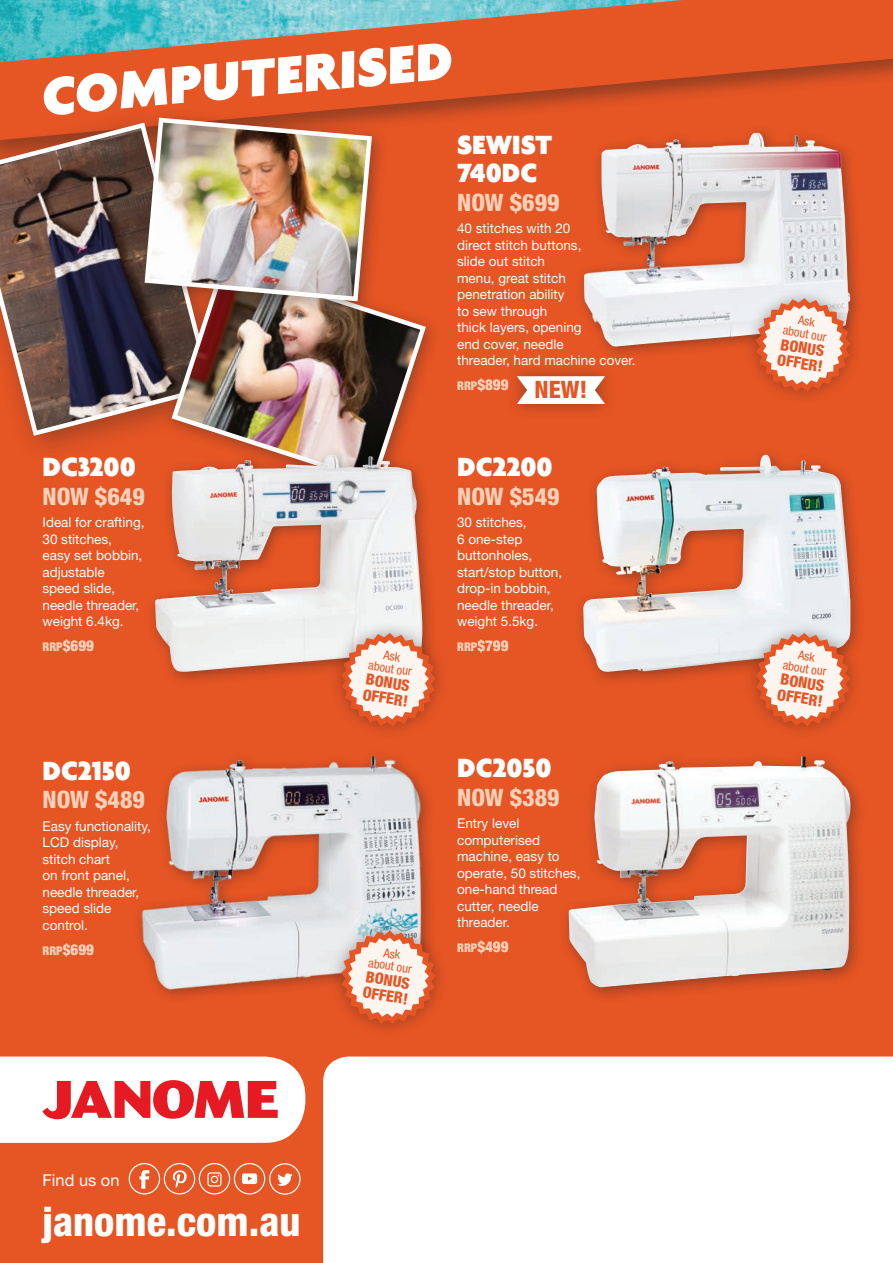
<style>
.page{position:relative;width:893px;height:1263px;background:#e65524}
.page>*{position:absolute;margin:0;border:0;box-sizing:border-box;transform-origin:0 0}
.t1{font:900 57px "Agenda";color:#fff}
.t2{font:800 condensed 40.5px "Helvetica Neue";color:#fff}
.t3{font:900 28.5px/28.5px "Agenda";color:#fff}
.t4{font:800 condensed 24px "Helvetica Neue";color:#f9d0b8}
.t5{font:800 condensed 24px "Helvetica Neue";color:#e65524}
.body_copy{font:16.5px "Helvetica Neue";color:#fff}
.t6{font:800 condensed 15.6px/15.6px "Helvetica Neue";color:#e65524}
.body_copy-2{font:900 condensed 15px "Helvetica Neue";color:#f9d0b8}
.body_copy-3{font:13.5px/16.5px "Helvetica Neue";color:#fff}
.t7{font:condensed 12.45px/12.5px "Helvetica Neue";color:#e65524;text-align:center}
.s1{font-size:12px}
</style>
<div class="page">
<div style="left:558px;top:747px;width:308px;height:256px;background:#231f20;opacity:.4"></div>
<img style="left:569px;top:757px;width:280px;height:230px">
<div style="left:574px;top:446px;width:291px;height:240px;background:#231f20;opacity:.4"></div>
<img style="left:583px;top:455px;width:267px;height:218px">
<div style="left:133px;top:747px;width:302px;height:256px;background:#231f20;opacity:.4"></div>
<img style="left:141px;top:756px;width:281px;height:236px">
<div style="left:323px;top:1056px;width:570px;height:207px;background:#fff"></div>
<svg style="left:0;top:1056px;width:305px;height:87px;background:#f8c8c9"></svg>
<svg style="left:129px;top:1163px;width:172px;height:32px"></svg>
<svg style="left:0;top:0;width:893px;height:122px"></svg>
<div style="left:575px;top:124px;width:289px;height:236px;background:#231f20;opacity:.4"></div>
<img style="left:584px;top:133px;width:173px;height:180px">
<div style="left:505px;top:362px;width:112px;height:56px;background:#231f20;opacity:.4"></div>
<svg style="left:517px;top:376px;width:88px;height:28px;background:#f8e9e4"></svg>
<div style="left:743px;top:285px;width:120px;height:119px;background:#231f20;opacity:.4"></div>
<svg style="left:756px;top:298px;width:94px;height:94px"></svg>
<div style="left:743px;top:620px;width:120px;height:119px;background:#231f20;opacity:.4"></div>
<svg style="left:756px;top:633px;width:94px;height:93px"></svg>
<div style="left:328px;top:918px;width:120px;height:118px;background:#231f20;opacity:.4"></div>
<svg style="left:341px;top:930px;width:95px;height:94px"></svg>
<div style="left:0;top:105px;width:241px;height:359px;background:#231f20;opacity:.4"></div>
<svg style="left:0;top:120px;width:162px;height:319px;background:#73504a"></svg>
<div style="left:162px;top:251px;width:280px;height:249px;background:#231f20;opacity:.4"></div>
<img style="left:169px;top:258px;width:260px;height:188px">
<div style="left:134px;top:107px;width:254px;height:210px;background:#231f20;opacity:.4"></div>
<img style="left:142px;top:115px;width:232px;height:189px">
<div style="left:146px;top:446px;width:291px;height:240px;background:#231f20;opacity:.4"></div>
<img style="left:172px;top:456px;width:155px;height:127px">
<div style="left:328px;top:620px;width:120px;height:119px;background:#231f20;opacity:.4"></div>
<svg style="left:341px;top:633px;width:95px;height:93px"></svg>
<p class="t1" style="left:37px;top:62px;width:414px;rotate:-5deg">COMPUTERISED</p>
<p class="t3" style="left:43px;top:452px;width:95px">DC3200</p>
<p class="t4" style="left:43px;top:481px;width:104px">NOW $649</p>
<p class="body_copy-3" style="left:43px;top:514px;width:103px">Ideal for crafting,<br>30 stitches,<br>easy set bobbin, adjustable speed slide, needle threader, weight 6.4kg.</p>
<p class="body_copy-2" style="left:43px;top:637px;width:53px"><span class="s1">RRP</span>$699</p>
<p class="t3" style="left:43px;top:755px;width:90px">DC2150</p>
<p class="t4" style="left:43px;top:785px;width:104px">NOW $489</p>
<p class="body_copy-3" style="left:43px;top:817px;width:110px">Easy functionality,<br>LCD display, stitch chart<br>on front panel, needle threader, speed slide control.</p>
<p class="body_copy-2" style="left:43px;top:940px;width:53px"><span class="s1">RRP</span>$699</p>
<p class="t7" style="left:371px;top:646px;width:45px;rotate:9deg">Ask about our</p>
<p class="t6" style="left:367px;top:671px;width:47px;rotate:9deg">BONUS<br>OFFER!</p>
<p class="t7" style="left:371px;top:944px;width:45px;rotate:9deg">Ask about our</p>
<p class="t6" style="left:367px;top:968px;width:47px;rotate:9deg">BONUS<br>OFFER!</p>
<p class="t3" style="left:457px;top:130px;width:97px">SEWIST<br>740DC</p>
<p class="t4" style="left:457px;top:188px;width:104px">NOW $699</p>
<p class="body_copy-3" style="left:457px;top:220px;width:180px">40 stitches with 20<br>direct stitch buttons,<br>slide out stitch<br>menu, great stitch penetration ability<br>to sew through<br>thick layers, opening<br>end cover, needle<br>threader, hard machine cover.</p>
<p class="body_copy-2" style="left:457px;top:376px;width:53px"><span class="s1">RRP</span>$899</p>
<p class="t5" style="left:534px;top:375px;width:54px">NEW!</p>
<p class="t3" style="left:457px;top:452px;width:97px">DC2200</p>
<p class="t4" style="left:457px;top:481px;width:104px">NOW $549</p>
<p class="body_copy-3" style="left:457px;top:514px;width:107px">30 stitches,<br>6 one-step buttonholes, start/stop button, drop-in bobbin, needle threader, weight 5.5kg.</p>
<p class="body_copy-2" style="left:457px;top:637px;width:53px"><span class="s1">RRP</span>$799</p>
<p class="t3" style="left:457px;top:753px;width:96px">DC2050</p>
<p class="t4" style="left:457px;top:783px;width:104px">NOW $389</p>
<p class="body_copy-3" style="left:457px;top:815px;width:125px">Entry level computerised machine, easy to operate, 50 stitches, one-hand thread cutter, needle threader.</p>
<p class="body_copy-2" style="left:457px;top:938px;width:53px"><span class="s1">RRP</span>$499</p>
<p class="body_copy" style="left:43px;top:1170px;width:78px">Find us on</p>
<p class="t2" style="left:43px;top:1196px;width:260px">janome.com.au</p>
<p class="t7" style="left:786px;top:311px;width:45px;rotate:9deg">Ask about our</p>
<p class="t6" style="left:781px;top:336px;width:47px;rotate:9deg">BONUS<br>OFFER!</p>
<p class="t7" style="left:786px;top:646px;width:45px;rotate:9deg">Ask about our</p>
<p class="t6" style="left:781px;top:671px;width:47px;rotate:9deg">BONUS<br>OFFER!</p>
</div>
